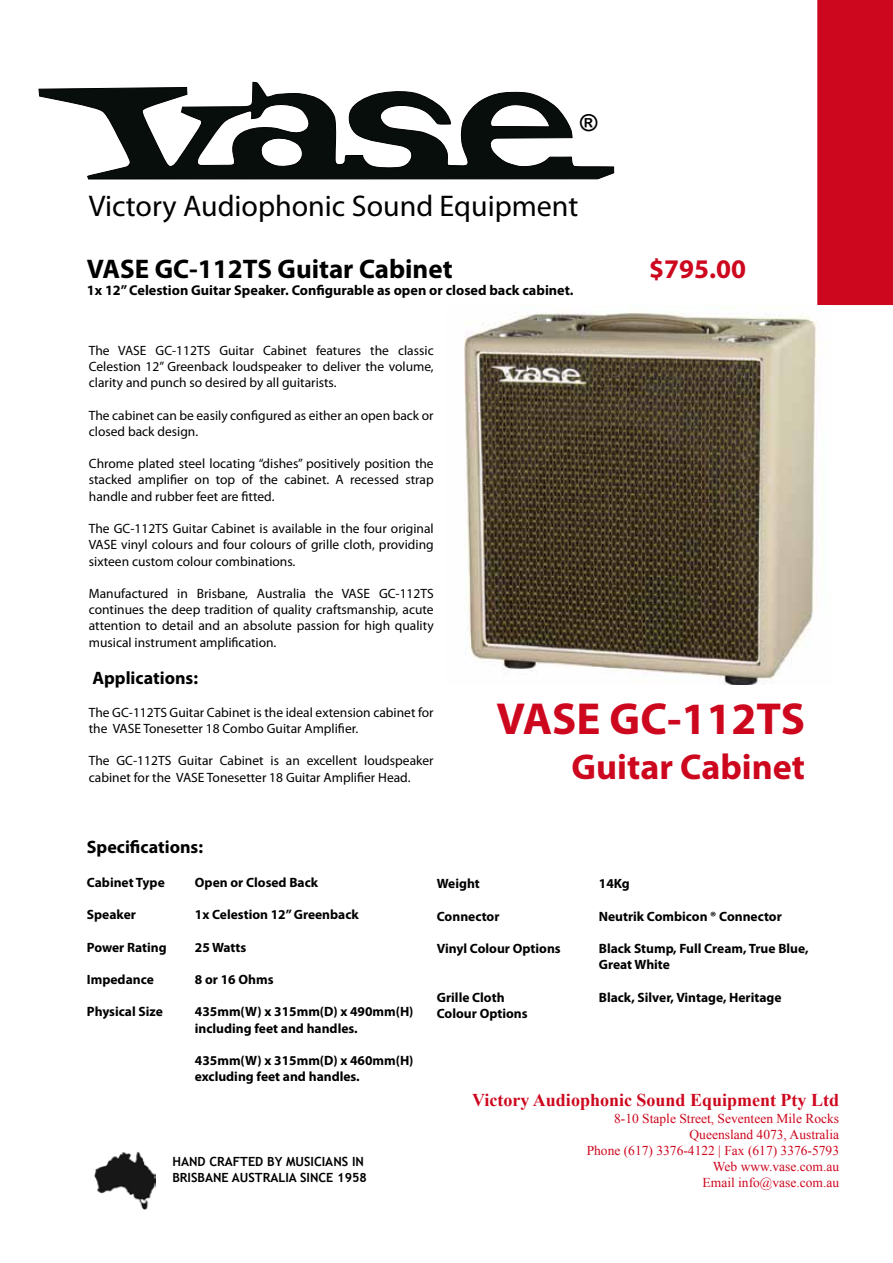
<style>
.page{position:relative;width:893px;height:1263px;background:#fff}
.page>*{position:absolute;margin:0;border:0;box-sizing:border-box;transform-origin:0 0}
.t1{font:700 45px "Myriad Pro";color:#cd071e}
.t2{font:700 36px "Myriad Pro";color:#cd071e}
.t3{font:30px "Myriad Pro";color:#000}
.t4{font:700 27px "Myriad Pro";color:#000}
.t5{font:700 27px "Myriad Pro";color:#cd071e}
.t6{font:700 23.4px "Arial";color:#000}
.t7{font:700 18px "Times New Roman";color:#cd071e}
.t8{font:700 18px "Myriad Pro";color:#000}
.t9{font:700 14.25px "Myriad Pro";color:#000}
.t10{font:13.5px/16.2px "Myriad Pro";color:#000;text-align:justify}
.t11{font:700 13.5px/16.2px "Myriad Pro";color:#000}
.t12{font:13.5px/16.2px "Times New Roman";color:#cd071e;text-align:right}
.t13{font:700 12.6px/15.8px "Trebuchet MS";color:#000}
</style>
<div class="page">
<img style="left:95px;top:1151px;width:61px;height:59px">
<div style="left:818px;top:1px;width:74px;height:303px;background:#cd071e"></div>
<div style="left:817px;top:0;width:76px;height:305px;border:2px solid #cd071e"></div>
<svg style="left:39px;top:87px;width:575px;height:92px"></svg>
<svg style="left:193px;top:81px;width:120px;height:87px"></svg>
<svg style="left:490px;top:104px;width:60px;height:23px"></svg>
<img style="left:464px;top:312px;width:353px;height:373px">
<h3 class="t6" style="left:580px;top:108px;width:19px">®</h3>
<h3 class="t3" style="left:89px;top:187px;width:491px">Victory Audiophonic Sound Equipment</h3>
<h3 class="t4" style="left:87px;top:251px;width:367px">VASE GC-112TS Guitar Cabinet</h3>
<p class="t9" style="left:87px;top:281px;width:488px">1x 12” Celestion Guitar Speaker. Configurable as open or closed back cabinet.</p>
<h3 class="t5" style="left:649px;top:251px;width:98px">$795.00</h3>
<p class="t10" style="left:89px;top:342px;width:346px">The VASE GC-112TS Guitar Cabinet features the classic Celestion 12” Greenback loudspeaker to deliver the volume, clarity and punch so desired by all guitarists.</p>
<p class="t10" style="left:89px;top:407px;width:346px">The cabinet can be easily configured as either an open back or closed back design.</p>
<p class="t10" style="left:89px;top:455px;width:346px">Chrome plated steel locating “dishes” positively position the stacked amplifier on top of the cabinet. A recessed strap handle and rubber feet are fitted.</p>
<p class="t10" style="left:89px;top:520px;width:346px">The GC-112TS Guitar Cabinet is available in the four original VASE vinyl colours and four colours of grille cloth, providing sixteen custom colour combinations.</p>
<p class="t10" style="left:89px;top:585px;width:346px">Manufactured in Brisbane, Australia the VASE GC-112TS continues the deep tradition of quality craftsmanship, acute attention to detail and an absolute passion for high quality musical instrument amplification.</p>
<h3 class="t8" style="left:92px;top:666px;width:107px">Applications:</h3>
<p class="t10" style="left:89px;top:704px;width:346px">The GC-112TS Guitar Cabinet is the ideal extension cabinet for the VASE Tonesetter 18 Combo Guitar Amplifier.</p>
<p class="t10" style="left:89px;top:752px;width:346px">The GC-112TS Guitar Cabinet is an excellent loudspeaker cabinet for the VASE Tonesetter 18 Guitar Amplifier Head.</p>
<h1 class="t1" style="left:496px;top:689px;width:310px">VASE GC-112TS</h1>
<h2 class="t2" style="left:572px;top:743px;width:235px">Guitar Cabinet</h2>
<h3 class="t8" style="left:87px;top:835px;width:118px">Specifications:</h3>
<p class="t11" style="left:87px;top:874px;width:79px">Cabinet Type</p>
<p class="t11" style="left:195px;top:874px;width:125px">Open or Closed Back</p>
<p class="t11" style="left:87px;top:906px;width:51px">Speaker</p>
<p class="t11" style="left:195px;top:906px;width:165px">1x Celestion 12” Greenback</p>
<p class="t11" style="left:87px;top:938px;width:81px">Power Rating</p>
<p class="t11" style="left:195px;top:938px;width:53px">25 Watts</p>
<p class="t11" style="left:87px;top:971px;width:68px">Impedance</p>
<p class="t11" style="left:195px;top:971px;width:80px">8 or 16 Ohms</p>
<p class="t11" style="left:87px;top:1003px;width:77px">Physical Size</p>
<p class="t11" style="left:195px;top:1003px;width:220px">435mm(W) x 315mm(D) x 490mm(H) including feet and handles.</p>
<p class="t11" style="left:195px;top:1052px;width:220px">435mm(W) x 315mm(D) x 460mm(H) excluding feet and handles.</p>
<p class="t13" style="left:172px;top:1154px;width:196px">HAND CRAFTED BY MUSICIANS IN<br>BRISBANE AUSTRALIA SINCE 1958</p>
<p class="t11" style="left:437px;top:875px;width:44px">Weight</p>
<p class="t11" style="left:599px;top:875px;width:32px">14Kg</p>
<p class="t11" style="left:437px;top:907px;width:64px">Connector</p>
<p class="t11" style="left:599px;top:907px;width:184px">Neutrik Combicon ® Connector</p>
<p class="t11" style="left:437px;top:940px;width:125px">Vinyl Colour Options</p>
<p class="t11" style="left:599px;top:940px;width:211px">Black Stump, Full Cream, True Blue,<br>Great White</p>
<p class="t11" style="left:437px;top:988px;width:69px">Grille Cloth</p>
<p class="t11" style="left:599px;top:988px;width:184px">Black, Silver, Vintage, Heritage</p>
<p class="t11" style="left:437px;top:1005px;width:92px">Colour Options</p>
<h3 class="t7" style="left:472px;top:1088px;width:368px">Victory Audiophonic Sound Equipment Pty Ltd</h3>
<p class="t12" style="left:587px;top:1110px;width:254px">8-10 Staple Street, Seventeen Mile Rocks<br>Queensland 4073, Australia<br>Phone (617) 3376-4122 | Fax (617) 3376-5793<br>Web www.vase.com.au<br>Email info@vase.com.au</p>
</div>
